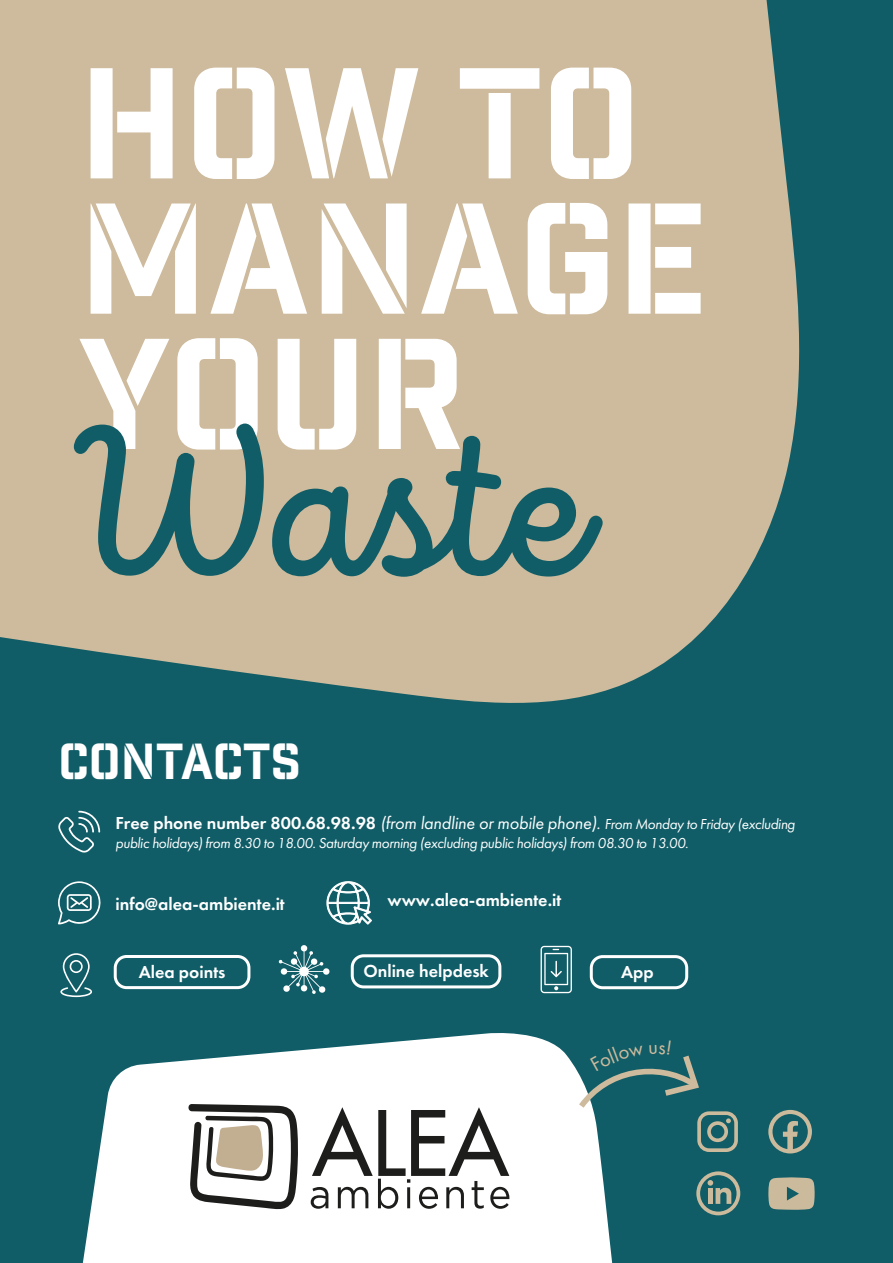
<style>
.page{position:relative;width:893px;height:1263px;background:#105d67}
.page>*{position:absolute;margin:0;border:0;box-sizing:border-box;transform-origin:0 0}
.t1{font:500 212.85px "Intro Script Demo";color:#105d67}
.t2{font:153px/135.3px "Industry Inc Stencil";color:#fff}
.t3{font:49.2px "Industry Inc Stencil";letter-spacing:-.01em;color:#fff}
.t4{font:italic 18px "Futura PT";letter-spacing:-.01em;color:#fff}
.t5{font:600 18px "Futura PT";color:#fff}
.t6{font:italic 15px "Futura PT";letter-spacing:-.025em;color:#fff}
.s1{font-weight:600;font-style:normal}
.s2{font-size:15px}
</style>
<div class="page">
<svg style="left:83px;top:1033px;width:529px;height:229px;background:#dce7e9"></svg>
<div style="left:0;top:0;width:800px;height:703px;background:#ceba9c"></div>
<svg style="left:82px;top:1262px;width:531px;height:1px"></svg>
<svg style="left:541px;top:946px;width:31px;height:47px"></svg>
<svg style="left:326px;top:881px;width:46px;height:44px"></svg>
<svg style="left:60px;top:953px;width:32px;height:44px"></svg>
<svg style="left:58px;top:811px;width:42px;height:42px"></svg>
<svg style="left:58px;top:881px;width:43px;height:43px"></svg>
<svg style="left:279px;top:945px;width:51px;height:49px"></svg>
<svg style="left:311px;top:1107px;width:198px;height:102px;background:#c1c1c0"></svg>
<svg style="left:187px;top:1104px;width:111px;height:106px;background:#b1aea9"></svg>
<svg style="left:768px;top:1110px;width:44px;height:43px"></svg>
<svg style="left:768px;top:1177px;width:47px;height:33px;background:#b0ac94"></svg>
<svg style="left:696px;top:1171px;width:44px;height:44px"></svg>
<div style="left:590px;top:955px;width:98px;height:34px;border:3px solid #fff;border-radius:11px"></div>
<div style="left:351px;top:954px;width:150px;height:34px;border:3px solid #fff;border-radius:11px"></div>
<div style="left:114px;top:955px;width:136px;height:34px;border:3px solid #fff;border-radius:11px"></div>
<svg style="left:579px;top:1040px;width:159px;height:112px"></svg>
<h2 class="t2" style="left:78px;top:64px;width:631px">HOW TO<br>MANAGE<br>YOUR</h2>
<h1 class="t1" style="left:57px;top:382px;width:529px">Waste</h1>
<h3 class="t3" style="left:58px;top:731px;width:244px">CONTACTS</h3>
<p class="t4" style="left:116px;top:812px;width:681px"><span class="s1">Free phone number 800.68.98.98</span> (from landline or mobile phone). <span class="s2">From Monday to Friday (excluding</span></p>
<p class="t6" style="left:116px;top:834px;width:574px">public holidays) from 8.30 to 18.00. Saturday morning (excluding public holidays) from 08.30 to 13.00.</p>
<p class="t5" style="left:116px;top:893px;width:171px">info@alea-ambiente.it</p>
<p class="t5" style="left:387px;top:889px;width:175px">www.alea-ambiente.it</p>
<p class="t5" style="left:139px;top:961px;width:88px">Alea points</p>
<p class="t5" style="left:363px;top:959px;width:127px">Online helpdesk</p>
<p class="t5" style="left:621px;top:960px;width:34px">App</p>
</div>
